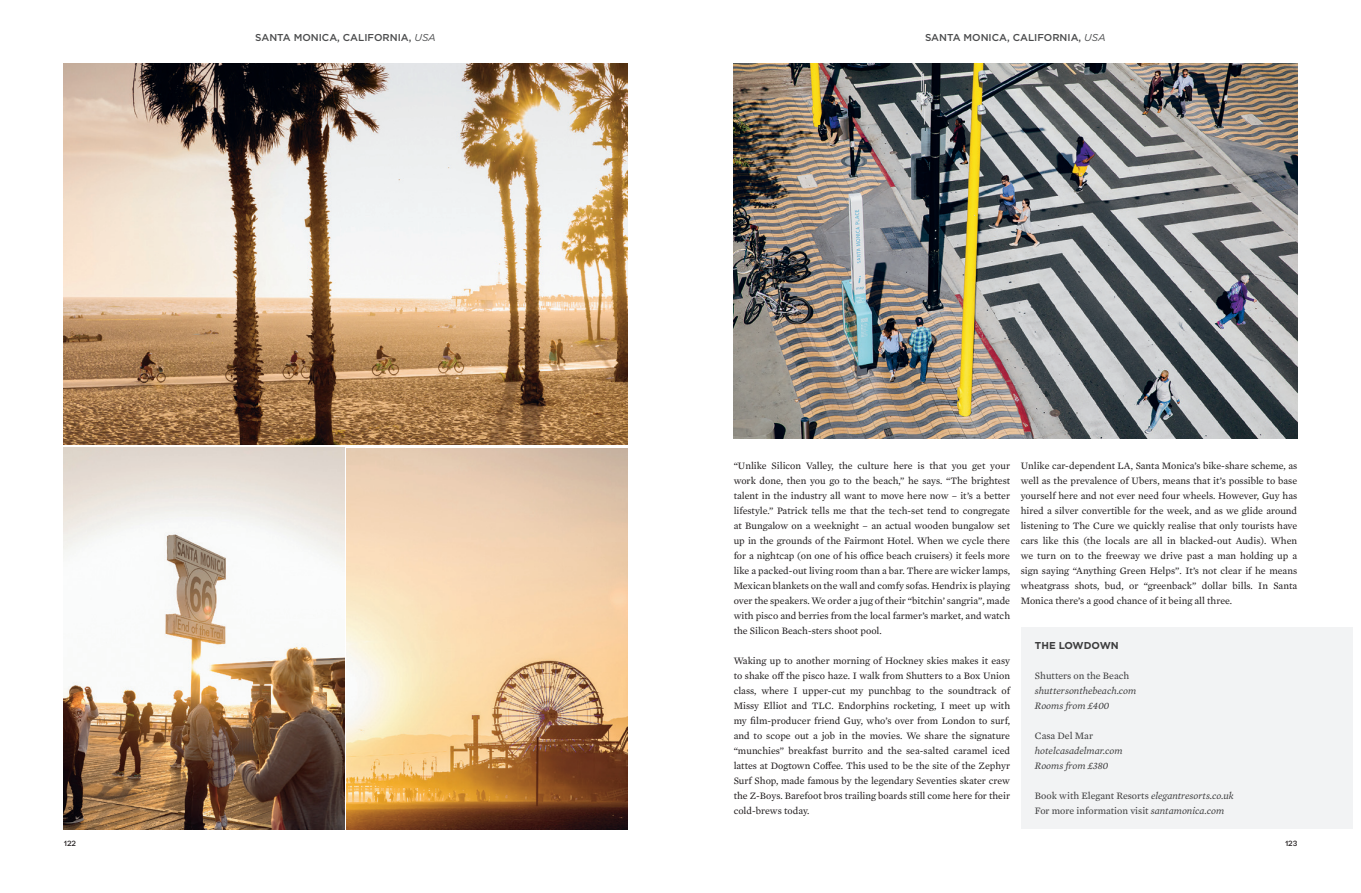
<style>
.page{position:relative;width:1361px;height:893px;background:#fff}
.page>*{position:absolute;margin:0;border:0;box-sizing:border-box;transform-origin:0 0}
.Main_Body_Text{font:10px/15px "Mercury Text G2";color:#231f20;text-align:justify}
.Main_Body_Text-2{font:10px "Mercury Text G2";color:#3e3e3f}
.Main_Body_Text-3{font:italic 10px "Mercury Text G2";color:#3e3e3f}
.t1{font:500 10px "Gotham";color:#4b4c4d}
.Main_Body_Text-4{font:700 10px "Gotham";color:#3e3e3f}
.t2{font:500 7.5px "Novecentowide";color:#231f20}
.s1{font-weight:400;font-style:italic}
.s2{font-style:italic}
</style>
<div class="page">
<hr style="left:64px;top:63px;width:563px;height:1px;background:#4b4c4d">
<div style="left:1020px;top:627px;width:332px;height:202px;background:#f2f3f4"></div>
<img style="left:733px;top:64px;width:564px;height:375px">
<img style="left:64px;top:64px;width:563px;height:381px">
<img style="left:347px;top:448px;width:280px;height:381px">
<img style="left:64px;top:448px;width:280px;height:381px">
<p class="t2" style="left:64px;top:839px;width:14px">122</p>
<p class="t1" style="left:255px;top:31px;width:182px">SANTA MONICA, CALIFORNIA, <span class="s1">USA</span></p>
<p class="t1" style="left:925px;top:31px;width:182px">SANTA MONICA, CALIFORNIA, <span class="s1">USA</span></p>
<p class="Main_Body_Text" style="left:733px;top:457px;width:278px">“Unlike Silicon Valley, the culture here is that you get your work done, then you go to the beach,” he says. “The brightest talent in the industry all want to move here now – it’s a better lifestyle.” Patrick tells me that the tech-set tend to congregate at Bungalow on a weeknight – an actual wooden bungalow set up in the grounds of the Fairmont Hotel. When we cycle there for a nightcap (on one of his office beach cruisers) it feels more like a packed-out living room than a bar. There are wicker lamps, Mexican blankets on the wall and comfy sofas. Hendrix is playing over the speakers. We order a jug of their “bitchin’ sangria”, made with pisco and berries from the local farmer’s market, and watch the Silicon Beach-sters shoot pool.</p>
<p class="Main_Body_Text" style="left:733px;top:652px;width:278px">Waking up to another morning of Hockney skies makes it easy to shake off the pisco haze. I walk from Shutters to a Box Union class, where I upper-cut my punchbag to the soundtrack of Missy Elliot and TLC. Endorphins rocketing, I meet up with my film-producer friend Guy, who’s over from London to surf, and to scope out a job in the movies. We share the signature “munchies” breakfast burrito and the sea-salted caramel iced lattes at Dogtown Coffee. This used to be the site of the Zephyr Surf Shop, made famous by the legendary Seventies skater crew the Z-Boys. Barefoot bros trailing boards still come here for their cold-brews today.</p>
<p class="Main_Body_Text" style="left:1020px;top:457px;width:278px">Unlike car-dependent LA, Santa Monica’s bike-share scheme, as well as the prevalence of Ubers, means that it’s possible to base yourself here and not ever need four wheels. However, Guy has hired a silver convertible for the week, and as we glide around listening to The Cure we quickly realise that only tourists have cars like this (the locals are all in blacked-out Audis). When we turn on to the freeway we drive past a man holding up a sign saying “Anything Green Helps”. It’s not clear if he means wheatgrass shots, bud, or “greenback” dollar bills. In Santa Monica there’s a good chance of it being all three.</p>
<p class="Main_Body_Text-4" style="left:1035px;top:639px;width:85px">THE LOWDOWN</p>
<p class="Main_Body_Text-2" style="left:1035px;top:668px;width:96px">Shutters on the Beach</p>
<p class="Main_Body_Text-3" style="left:1035px;top:683px;width:103px">shuttersonthebeach.com</p>
<p class="Main_Body_Text-3" style="left:1035px;top:698px;width:76px">Rooms from £400</p>
<p class="Main_Body_Text-2" style="left:1035px;top:728px;width:60px">Casa Del Mar</p>
<p class="Main_Body_Text-3" style="left:1035px;top:743px;width:89px">hotelcasadelmar.com</p>
<p class="Main_Body_Text-3" style="left:1035px;top:758px;width:75px">Rooms from £380</p>
<p class="Main_Body_Text-2" style="left:1035px;top:788px;width:200px">Book with Elegant Resorts <span class="s2">elegantresorts.co.uk</span></p>
<p class="Main_Body_Text-2" style="left:1035px;top:803px;width:191px">For more information visit <span class="s2">santamonica.com</span></p>
<p class="t2" style="left:1285px;top:839px;width:14px">123</p>
</div>
